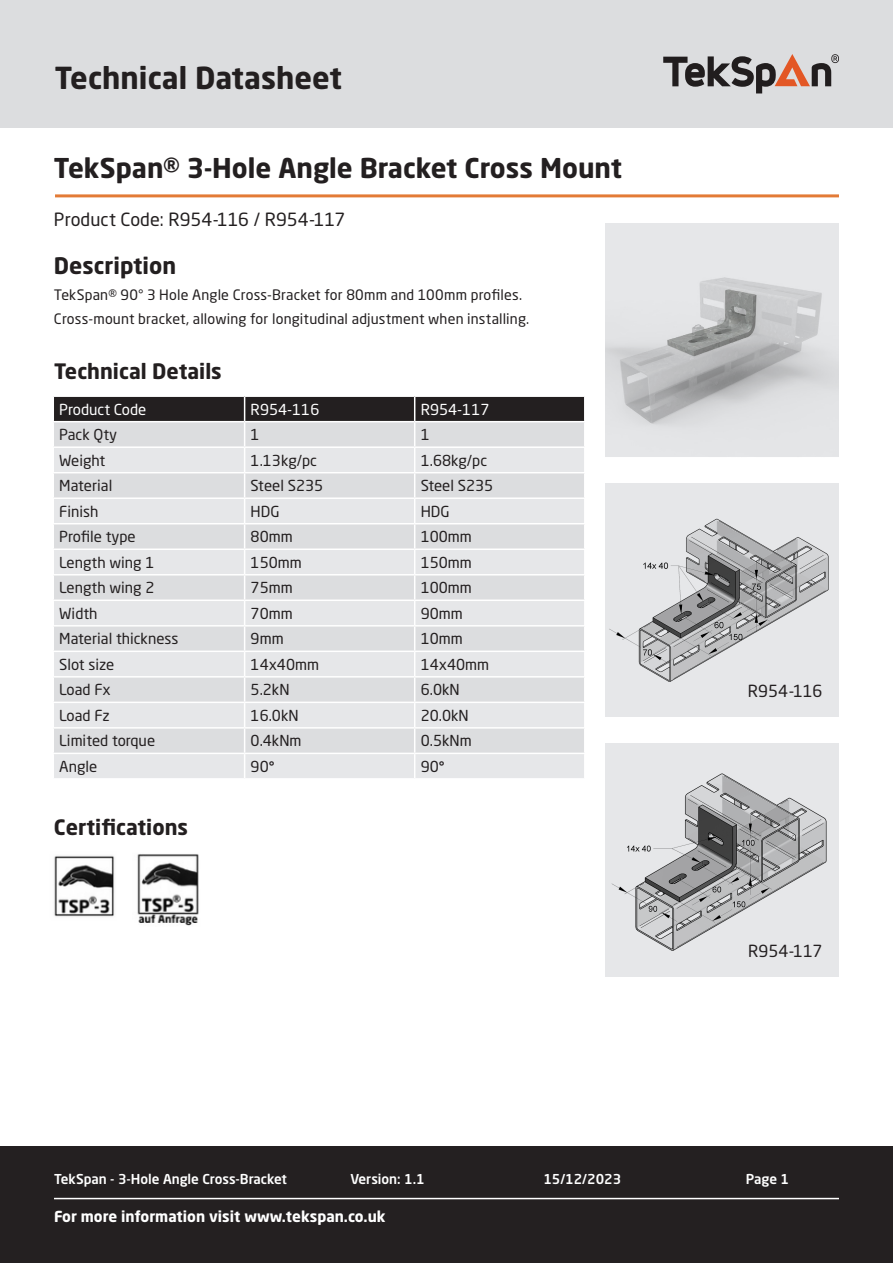
<style>
.page{position:relative;width:893px;height:1263px;background:#fff}
.page>*{position:absolute;margin:0;border:0;box-sizing:border-box;transform-origin:0 0}
.t1{font:700 30px "Neo Sans W1 G";color:#231f20}
.t2{font:700 27px "Neo Sans W1 G";color:#231f20}
.t3{font:700 22.5px "Neo Sans W1 G";color:#231f20}
.t4{font:700 21px "Neo Sans W1 G";color:#231f20}
.t5{font:18px "Neo Sans W1 G";letter-spacing:.005em;color:#231f20}
.t6{font:16.5px "Neo Sans W1 G";letter-spacing:-.01em;color:#231f20}
.t7{font:15px "Neo Sans W1 G";color:#231f20}
.t8{font:700 15px "Neo Sans W1 G";color:#fff}
.t9{font:15px "Neo Sans W1 G";color:#fff}
.t10{font:14.25px "Neo Sans W1 G";letter-spacing:.01em;color:#231f20}
.t11{font:500 13.5px "Neo Sans W1 G";color:#fff}
.s1{font-family:"Museo Sans 500"}
</style>
<div class="page">
<div style="left:0;top:1146px;width:893px;height:117px;background:#242021"></div>
<hr style="left:54px;top:1198px;width:785px;height:1px;background:#fff">
<div style="left:0;top:0;width:893px;height:128px;background:#dcdddf"></div>
<svg style="left:663px;top:54px;width:176px;height:39px"></svg>
<hr style="left:55px;top:194px;width:784px;height:3px;background:#e37b37">
<img style="left:54px;top:855px;width:61px;height:62px">
<img style="left:137px;top:854px;width:62px;height:72px">
<svg style="left:53px;top:396px;width:532px;height:382px;background:#d7d7d9"></svg>
<hr style="left:584px;top:754px;width:2px;height:24px;background:#fff">
<img style="left:605px;top:223px;width:234px;height:234px">
<img style="left:605px;top:743px;width:234px;height:233px">
<img style="left:605px;top:483px;width:234px;height:234px">
<h1 class="t1" style="left:55px;top:59px;width:289px">Technical Datasheet</h1>
<p class="t2" style="left:54px;top:151px;width:570px">TekSpan® 3-Hole Angle Bracket Cross Mount</p>
<p class="t5" style="left:54px;top:208px;width:293px">Product Code: R954-116 / R954-117</p>
<p class="t3" style="left:54px;top:251px;width:124px">Description</p>
<p class="t10" style="left:54px;top:286px;width:470px">TekSpan® 90° 3 Hole Angle Cross-Bracket for 80mm and 100mm profiles.</p>
<p class="t10" style="left:54px;top:310px;width:477px">Cross-mount bracket, allowing for longitudinal adjustment when installing.</p>
<p class="t4" style="left:54px;top:358px;width:169px">Technical Details</p>
<p class="t9" style="left:59px;top:400px;width:89px">Product Code</p>
<p class="t9" style="left:251px;top:400px;width:70px">R954-116</p>
<p class="t9" style="left:421px;top:400px;width:70px">R954-117</p>
<p class="t7" style="left:59px;top:425px;width:59px">Pack Qty</p>
<p class="t7" style="left:251px;top:425px;width:11px">1</p>
<p class="t7" style="left:421px;top:425px;width:11px">1</p>
<p class="t7" style="left:59px;top:451px;width:47px">Weight</p>
<p class="t7" style="left:251px;top:451px;width:68px">1.13kg/pc</p>
<p class="t7" style="left:421px;top:451px;width:68px">1.68kg/pc</p>
<p class="t7" style="left:59px;top:476px;width:55px">Material</p>
<p class="t7" style="left:251px;top:476px;width:74px">Steel S235</p>
<p class="t7" style="left:421px;top:476px;width:74px">Steel S235</p>
<p class="t7" style="left:59px;top:502px;width:41px">Finish</p>
<p class="t7" style="left:251px;top:502px;width:30px">HDG</p>
<p class="t7" style="left:421px;top:502px;width:30px">HDG</p>
<p class="t7" style="left:59px;top:527px;width:78px">Profile type</p>
<p class="t7" style="left:251px;top:527px;width:44px">80mm</p>
<p class="t7" style="left:421px;top:527px;width:53px">100mm</p>
<p class="t7" style="left:59px;top:553px;width:97px">Length wing 1</p>
<p class="t7" style="left:251px;top:553px;width:53px">150mm</p>
<p class="t7" style="left:421px;top:553px;width:53px">150mm</p>
<p class="t7" style="left:59px;top:578px;width:97px">Length wing 2</p>
<p class="t7" style="left:251px;top:578px;width:44px">75mm</p>
<p class="t7" style="left:421px;top:578px;width:53px">100mm</p>
<p class="t7" style="left:59px;top:604px;width:40px">Width</p>
<p class="t7" style="left:251px;top:604px;width:44px">70mm</p>
<p class="t7" style="left:421px;top:604px;width:44px">90mm</p>
<p class="t7" style="left:59px;top:630px;width:121px">Material thickness</p>
<p class="t7" style="left:251px;top:630px;width:35px">9mm</p>
<p class="t7" style="left:421px;top:630px;width:44px">10mm</p>
<p class="t7" style="left:59px;top:655px;width:56px">Slot size</p>
<p class="t7" style="left:251px;top:655px;width:70px">14x40mm</p>
<p class="t7" style="left:421px;top:655px;width:70px">14x40mm</p>
<p class="t7" style="left:59px;top:681px;width:53px">Load Fx</p>
<p class="t7" style="left:251px;top:681px;width:40px">5.2kN</p>
<p class="t7" style="left:421px;top:681px;width:41px">6.0kN</p>
<p class="t7" style="left:59px;top:706px;width:52px">Load Fz</p>
<p class="t7" style="left:251px;top:706px;width:50px">16.0kN</p>
<p class="t7" style="left:421px;top:706px;width:50px">20.0kN</p>
<p class="t7" style="left:59px;top:732px;width:97px">Limited torque</p>
<p class="t7" style="left:251px;top:732px;width:52px">0.4kNm</p>
<p class="t7" style="left:421px;top:732px;width:52px">0.5kNm</p>
<p class="t7" style="left:59px;top:757px;width:40px">Angle</p>
<p class="t7" style="left:251px;top:757px;width:25px">90<span class="s1">°</span></p>
<p class="t7" style="left:421px;top:757px;width:25px">90<span class="s1">°</span></p>
<p class="t4" style="left:54px;top:813px;width:136px">Certifications</p>
<p class="t6" style="left:748px;top:681px;width:76px">R954-116</p>
<p class="t6" style="left:748px;top:941px;width:76px">R954-117</p>
<p class="t11" style="left:54px;top:1171px;width:235px">TekSpan - 3-Hole Angle Cross-Bracket</p>
<p class="t11" style="left:350px;top:1170px;width:76px">Version: 1.1</p>
<p class="t11" style="left:543px;top:1170px;width:79px">15/12/2023</p>
<p class="t11" style="left:746px;top:1170px;width:45px">Page 1</p>
<p class="t8" style="left:54px;top:1207px;width:333px">For more information visit www.tekspan.co.uk</p>
</div>
